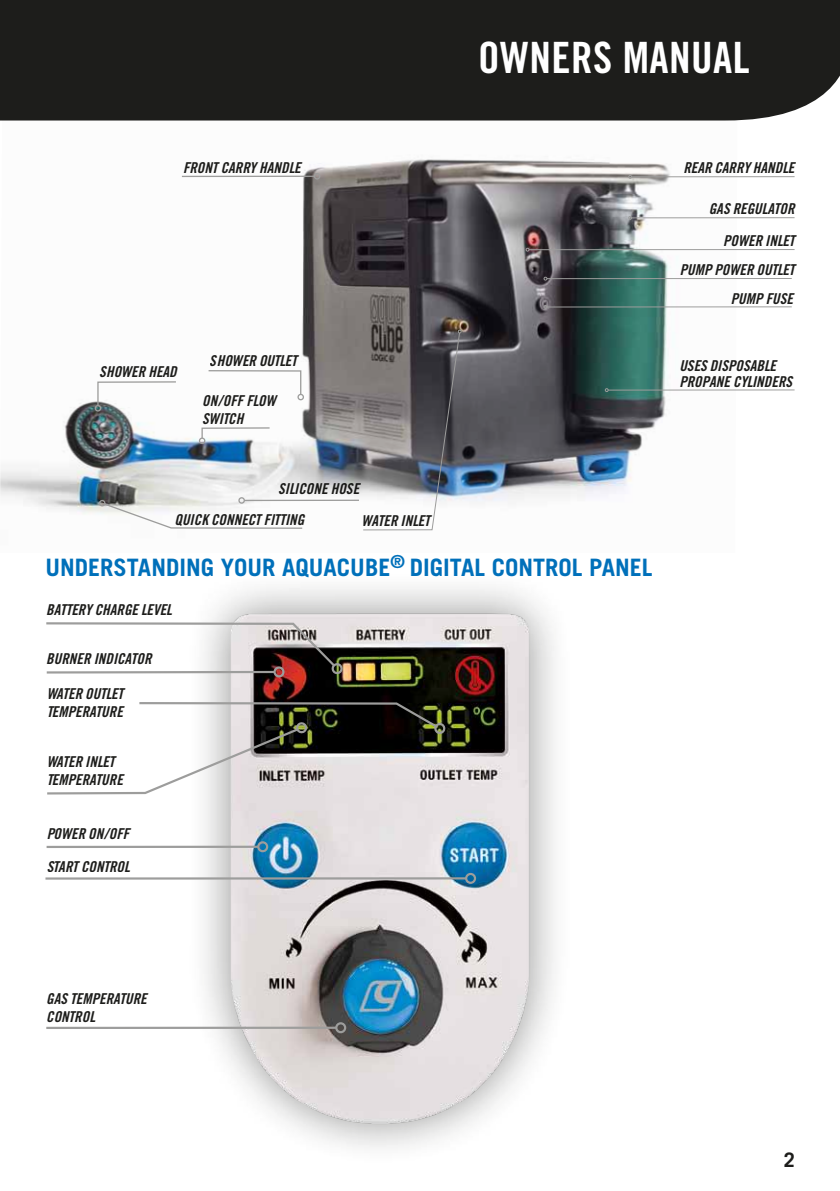
<style>
.page{position:relative;width:840px;height:1191px;background:#fff}
.page>*{position:absolute;margin:0;border:0;box-sizing:border-box;transform-origin:0 0}
.t1{font:43.2px "Trade Gothic Bold Cond Twenty";letter-spacing:.01em;color:#fff}
.t2{font:700 24px "Trade Gothic";color:#0070ba}
.t3{font:700 20px "Trade Gothic";color:#1d1d1b}
.t4{font:15px/18px "Trade Gothic Bold Cond Twenty Obl";letter-spacing:-.005em;color:#1d1d1b}
</style>
<div class="page">
<img style="left:0;top:209px;width:737px;height:322px">
<svg style="left:0;top:0;width:839px;height:209px;fill:#1d1d1b"></svg>
<div style="left:805px;top:0;width:34px;height:65px;background:#1d1d1b"></div>
<img style="left:133px;top:587px;width:422px;height:561px">
<svg style="left:46px;top:621px;width:296px;height:55px"></svg>
<hr style="left:47px;top:845px;width:211px;height:3px;background:#9d9d9c">
<div style="left:257px;top:841px;width:11px;height:11px;border:2px solid #9d9d9c;border-radius:50%"></div>
<hr style="left:45px;top:877px;width:421px;height:2px;background:#9d9d9c">
<div style="left:465px;top:873px;width:11px;height:11px;border:2px solid #9d9d9c;border-radius:50%"></div>
<hr style="left:46px;top:1026px;width:290px;height:3px;background:#9d9d9c">
<div style="left:335px;top:1022px;width:11px;height:11px;border:2px solid #9d9d9c;border-radius:50%"></div>
<hr style="left:47px;top:671px;width:227px;height:2px;background:#9d9d9c">
<div style="left:273px;top:666px;width:11px;height:11px;border:2px solid #9d9d9c;border-radius:50%"></div>
<svg style="left:47px;top:701px;width:398px;height:94px"></svg>
<svg style="left:362px;top:329px;width:99px;height:201px"></svg>
<hr style="left:608px;top:389px;width:186px;height:1px;background:#9d9d9c">
<svg style="left:604px;top:388px;width:4px;height:4px"></svg>
<hr style="left:631px;top:217px;width:163px;height:1px;background:#9d9d9c">
<svg style="left:628px;top:216px;width:3px;height:4px"></svg>
<hr style="left:631px;top:176px;width:163px;height:1px;background:#9d9d9c">
<svg style="left:628px;top:175px;width:3px;height:4px"></svg>
<hr style="left:528px;top:249px;width:266px;height:1px;background:#9d9d9c">
<svg style="left:525px;top:248px;width:4px;height:3px"></svg>
<hr style="left:546px;top:278px;width:245px;height:1px;background:#9d9d9c">
<svg style="left:543px;top:277px;width:4px;height:3px"></svg>
<hr style="left:546px;top:306px;width:245px;height:1px;background:#9d9d9c">
<svg style="left:543px;top:305px;width:4px;height:4px"></svg>
<svg style="left:199px;top:426px;width:72px;height:19px"></svg>
<svg style="left:95px;top:380px;width:82px;height:33px"></svg>
<svg style="left:207px;top:369px;width:97px;height:32px"></svg>
<hr style="left:182px;top:176px;width:132px;height:1px;background:#9d9d9c">
<div style="left:313px;top:173px;width:7px;height:6px;border:1px solid #9d9d9c;border-radius:50%"></div>
<hr style="left:244px;top:499px;width:115px;height:2px;background:#9d9d9c">
<div style="left:238px;top:497px;width:7px;height:7px;border:1px solid #9d9d9c;border-radius:50%"></div>
<svg style="left:99px;top:499px;width:204px;height:30px"></svg>
<h1 class="t1" style="left:478px;top:31px;width:273px">OWNERS MANUAL</h1>
<p class="t4" style="left:183px;top:158px;width:9px">FRONT</p>
<p class="t4" style="left:220px;top:158px;width:9px">CARR</p>
<p class="t4" style="left:249px;top:158px;width:47px">Y HANDLE</p>
<p class="t4" style="left:683px;top:158px;width:9px">REAR</p>
<p class="t4" style="left:714px;top:158px;width:9px">CARR</p>
<p class="t4" style="left:743px;top:158px;width:47px">Y HANDLE</p>
<p class="t4" style="left:708px;top:199px;width:87px">GAS REGULATOR</p>
<p class="t4" style="left:722px;top:232px;width:73px">POWER INLET</p>
<p class="t4" style="left:679px;top:261px;width:116px">PUMP POWER OUTLET</p>
<p class="t4" style="left:99px;top:362px;width:16px">SHOWER</p>
<p class="t4" style="left:148px;top:362px;width:30px">HEA D</p>
<p class="t4" style="left:210px;top:351px;width:88px">SHOWER OUTLET</p>
<p class="t4" style="left:202px;top:391px;width:53px">ON/OFF FLOW<br>SWITCH</p>
<p class="t4" style="left:278px;top:480px;width:83px">SILICONE HOSE</p>
<p class="t4" style="left:174px;top:510px;width:45px">QUICK CONNECT</p>
<p class="t4" style="left:264px;top:510px;width:7px">FITTING</p>
<p class="t4" style="left:361px;top:511px;width:70px">WATER INLET</p>
<h2 class="t2" style="left:45px;top:552px;width:608px">UNDERSTANDING YOUR AQUACUBE<sup>®</sup> DIGITAL CONTROL PANEL</h2>
<p class="t4" style="left:46px;top:600px;width:16px">BATTER</p>
<p class="t4" style="left:85px;top:600px;width:19px">Y CHARGE</p>
<p class="t4" style="left:141px;top:600px;width:26px">LE VEL</p>
<p class="t4" style="left:46px;top:649px;width:107px">BURNER INDICATOR</p>
<p class="t4" style="left:46px;top:684px;width:78px">WATER OUTLET<br>TEMPERATURE</p>
<p class="t4" style="left:46px;top:752px;width:78px">WATER INLET<br>TEMPERATURE</p>
<p class="t4" style="left:46px;top:825px;width:85px">POWER ON/OFF</p>
<p class="t4" style="left:46px;top:857px;width:85px">START CONTROL</p>
<p class="t4" style="left:730px;top:289px;width:64px">PUMP FUSE</p>
<p class="t4" style="left:679px;top:357px;width:115px;line-height:16px">USES DISPOSABLE<br>PROPANE CYLINDERS</p>
<p class="t4" style="left:46px;top:989px;width:54px">GAS TEMPERATURE<br>CONTROL</p>
<h3 class="t3" style="left:783px;top:1147px;width:13px">2</h3>
</div>
